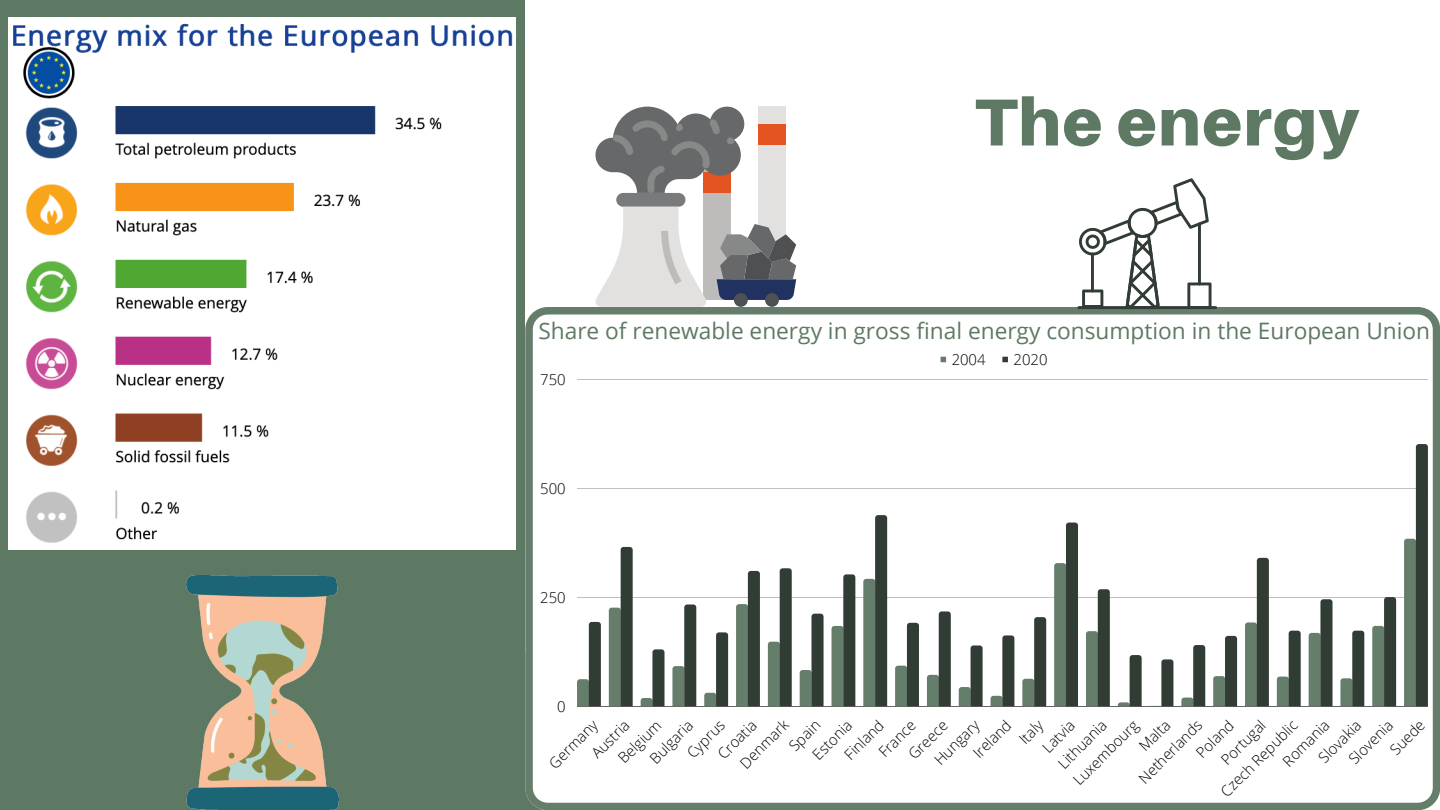
<style>
.page{position:relative;width:1440px;height:810px;background:#fff}
.page>*{position:absolute;margin:0;border:0;box-sizing:border-box;transform-origin:0 0}
.t1{font:900 66.5px "Aileron";letter-spacing:.02em;color:#5d7963}
.t2{font:22.7px "Open Sans";color:#5d7963}
.t3{font:300 14.9px "Open Sans";color:#000}
</style>
<div class="page">
<div style="left:0;top:0;width:525px;height:810px;background:#5d7963"></div>
<img style="left:9px;top:17px;width:507px;height:532px">
<svg style="left:525px;top:307px;width:915px;height:503px"></svg>
<svg style="left:941px;top:357px;width:5px;height:5px"></svg>
<svg style="left:1002px;top:357px;width:6px;height:5px"></svg>
<hr style="left:577px;top:379px;width:851px;height:1px;background:#000">
<hr style="left:577px;top:488px;width:851px;height:1px;background:#000">
<hr style="left:577px;top:597px;width:851px;height:1px;background:#000">
<hr style="left:577px;top:706px;width:851px;height:1px;background:#000">
<svg style="left:577px;top:622px;width:24px;height:84px"></svg>
<svg style="left:609px;top:547px;width:24px;height:159px"></svg>
<svg style="left:641px;top:649px;width:24px;height:57px"></svg>
<svg style="left:672px;top:604px;width:24px;height:102px"></svg>
<svg style="left:704px;top:632px;width:24px;height:74px"></svg>
<svg style="left:736px;top:571px;width:24px;height:135px;background:#5e6c62"></svg>
<svg style="left:768px;top:568px;width:24px;height:138px"></svg>
<svg style="left:800px;top:614px;width:24px;height:92px"></svg>
<svg style="left:831px;top:574px;width:24px;height:132px"></svg>
<svg style="left:863px;top:515px;width:24px;height:191px"></svg>
<svg style="left:895px;top:623px;width:24px;height:83px"></svg>
<svg style="left:927px;top:611px;width:24px;height:95px"></svg>
<svg style="left:959px;top:645px;width:24px;height:61px"></svg>
<svg style="left:991px;top:635px;width:23px;height:71px"></svg>
<svg style="left:1022px;top:617px;width:24px;height:89px"></svg>
<svg style="left:1054px;top:523px;width:24px;height:183px;background:#5c6b60"></svg>
<svg style="left:1086px;top:589px;width:24px;height:117px"></svg>
<svg style="left:1118px;top:655px;width:24px;height:51px"></svg>
<svg style="left:1150px;top:659px;width:23px;height:48px"></svg>
<svg style="left:1181px;top:645px;width:24px;height:61px"></svg>
<svg style="left:1213px;top:636px;width:24px;height:70px"></svg>
<svg style="left:1245px;top:558px;width:24px;height:148px"></svg>
<svg style="left:1277px;top:631px;width:24px;height:75px"></svg>
<svg style="left:1309px;top:599px;width:24px;height:107px;background:#66736a"></svg>
<svg style="left:1340px;top:631px;width:24px;height:75px"></svg>
<svg style="left:1372px;top:597px;width:24px;height:109px;background:#616f64"></svg>
<svg style="left:1404px;top:444px;width:24px;height:262px"></svg>
<img style="left:187px;top:575px;width:151px;height:235px">
<div style="left:758px;top:107px;width:28px;height:193px;background:#e2e1df"></div>
<div style="left:703px;top:165px;width:27px;height:135px;background:#bdbcba"></div>
<div style="left:616px;top:193px;width:69px;height:14px;background:#797a7b;border-radius:7px"></div>
<svg style="left:595px;top:207px;width:111px;height:100px"></svg>
<div style="left:758px;top:124px;width:28px;height:21px;background:#e35420"></div>
<div style="left:734px;top:293px;width:14px;height:14px;background:#4f5052;border-radius:50%"></div>
<div style="left:765px;top:293px;width:14px;height:14px;background:#4f5052;border-radius:50%"></div>
<svg style="left:595px;top:107px;width:149px;height:86px"></svg>
<svg style="left:717px;top:224px;width:79px;height:76px"></svg>
<svg style="left:1078px;top:178px;width:139px;height:131px"></svg>
<h1 class="t1" style="left:975px;top:81px;width:386px">The energy</h1>
<h2 class="t2" style="left:538px;top:314px;width:893px">Share of renewable energy in gross final energy consumption in the European Union</h2>
<p class="t3" style="left:540px;top:369px;width:27px">750</p>
<p class="t3" style="left:540px;top:478px;width:27px">500</p>
<p class="t3" style="left:540px;top:587px;width:27px">250</p>
<p class="t3" style="left:557px;top:696px;width:10px">0</p>
<p class="t3" style="left:952px;top:349px;width:35px">2004</p>
<p class="t3" style="left:1014px;top:349px;width:35px">2020</p>
<p class="t3" style="left:735px;top:758px;width:63px;rotate:-45deg">Denmark</p>
<p class="t3" style="left:784px;top:741px;width:38px;rotate:-45deg">Spain</p>
<p class="t3" style="left:840px;top:749px;width:50px;rotate:-45deg">Finland</p>
<p class="t3" style="left:1191px;top:748px;width:48px;rotate:-45deg">Poland</p>
<p class="t3" style="left:968px;top:748px;width:48px;rotate:-45deg">Ireland</p>
<p class="t3" style="left:1014px;top:734px;width:28px;rotate:-45deg">Italy</p>
<p class="t3" style="left:1216px;top:755px;width:57px;rotate:-45deg">Portugal</p>
<p class="t3" style="left:544px;top:758px;width:63px;rotate:-45deg">Germany</p>
<p class="t3" style="left:929px;top:755px;width:58px;rotate:-45deg">Hungary</p>
<p class="t3" style="left:1068px;top:775px;width:86px;rotate:-45deg">Luxembourg</p>
<p class="t3" style="left:1216px;top:787px;width:103px;rotate:-45deg">Czech Republic</p>
<p class="t3" style="left:682px;top:748px;width:48px;rotate:-45deg">Cyprus</p>
<p class="t3" style="left:1134px;top:773px;width:84px;rotate:-45deg">Netherlands</p>
<p class="t3" style="left:904px;top:749px;width:50px;rotate:-45deg">Greece</p>
<p class="t3" style="left:1385px;top:745px;width:44px;rotate:-45deg">Suede</p>
<p class="t3" style="left:874px;top:747px;width:47px;rotate:-45deg">France</p>
<p class="t3" style="left:1134px;top:741px;width:38px;rotate:-45deg">Malta</p>
<p class="t3" style="left:613px;top:753px;width:55px;rotate:-45deg">Belgium</p>
<p class="t3" style="left:587px;top:748px;width:48px;rotate:-45deg">Austria</p>
<p class="t3" style="left:1038px;top:742px;width:40px;rotate:-45deg">Latvia</p>
<p class="t3" style="left:713px;top:749px;width:49px;rotate:-45deg">Croatia</p>
<p class="t3" style="left:1278px;top:756px;width:60px;rotate:-45deg">Romania</p>
<p class="t3" style="left:645px;top:753px;width:56px;rotate:-45deg">Bulgaria</p>
<p class="t3" style="left:808px;top:750px;width:50px;rotate:-45deg">Estonia</p>
<p class="t3" style="left:1053px;top:758px;width:63px;rotate:-45deg">Lithuania</p>
<p class="t3" style="left:1344px;top:754px;width:57px;rotate:-45deg">Slovenia</p>
<p class="t3" style="left:1314px;top:753px;width:55px;rotate:-45deg">Slovakia</p>
</div>
